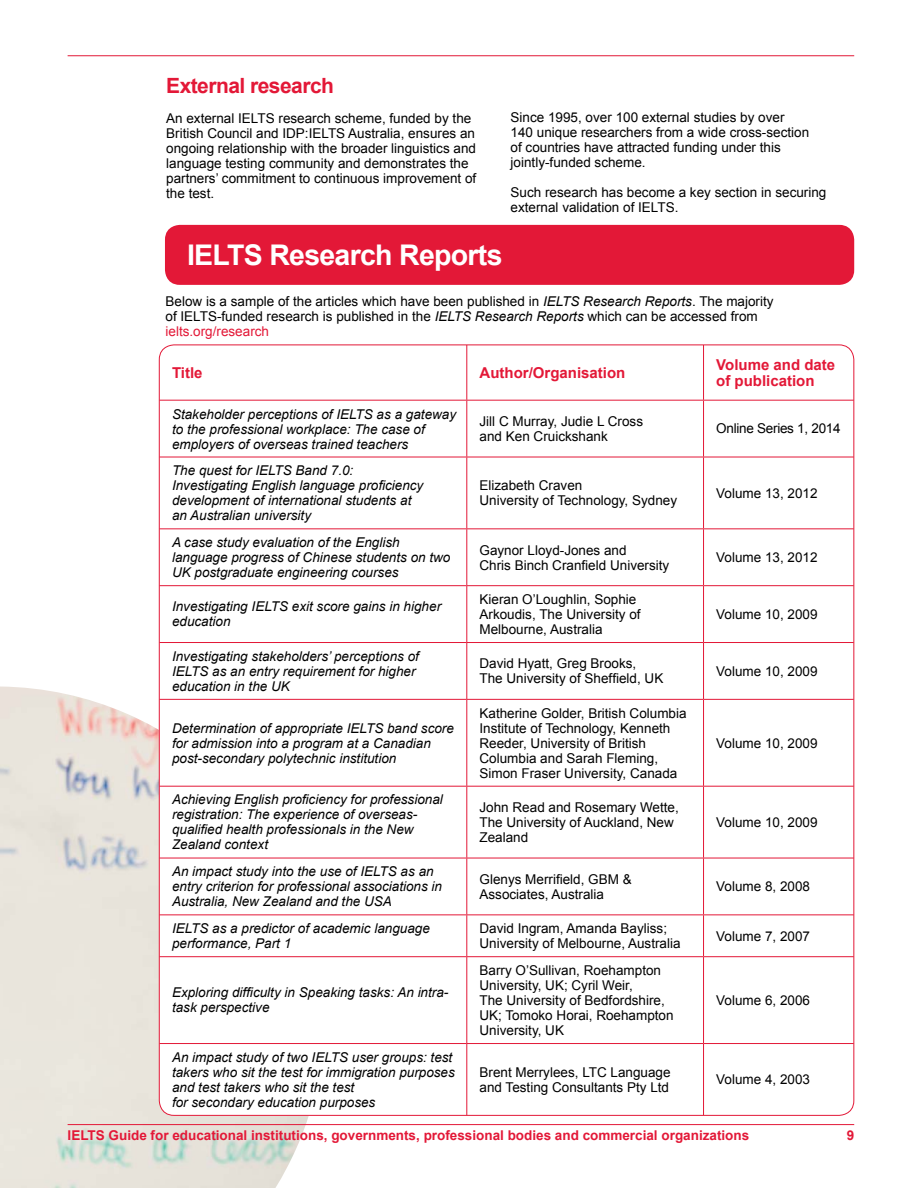
<style>
.page{position:relative;width:918px;height:1188px;background:#fff}
.page>*{position:absolute;margin:0;border:0;box-sizing:border-box;transform-origin:0 0}
.t1{font:700 28.5px "Arial";letter-spacing:-.025em;color:#fff}
.t2{font:700 21px "Arial";letter-spacing:-.025em;color:#e31837}
.t3{font:700 15px/16.5px "Arial";color:#e31837}
.t4{font:13.5px/15px "Arial";color:#000}
.t5{font:italic 13.5px/15px "Arial";color:#000}
.t6{font:700 13.5px "Arial";color:#e31837}
.t7{font:13.5px "Arial";letter-spacing:-.02em;color:#000}
.s1{font-style:italic}
.s2{color:#e31837}
</style>
<div class="page">
<img style="left:0;top:687px;width:324px;height:501px">
<svg style="left:159px;top:345px;width:695px;height:770px"></svg>
<hr style="left:466px;top:345px;width:1px;height:55px;background:#e31837">
<hr style="left:703px;top:345px;width:1px;height:55px;background:#e31837">
<hr style="left:159px;top:400px;width:308px;height:1px;background:#e31837">
<hr style="left:467px;top:400px;width:237px;height:1px;background:#e31837">
<hr style="left:466px;top:401px;width:1px;height:56px;background:#e31837">
<hr style="left:704px;top:400px;width:150px;height:1px;background:#e31837">
<hr style="left:703px;top:401px;width:1px;height:56px;background:#e31837">
<hr style="left:159px;top:457px;width:308px;height:1px;background:#e31837">
<hr style="left:467px;top:457px;width:237px;height:1px;background:#e31837">
<hr style="left:466px;top:457px;width:1px;height:71px;background:#e31837">
<hr style="left:704px;top:457px;width:150px;height:1px;background:#e31837">
<hr style="left:703px;top:457px;width:1px;height:71px;background:#e31837">
<hr style="left:159px;top:528px;width:308px;height:1px;background:#e31837">
<hr style="left:467px;top:528px;width:237px;height:1px;background:#e31837">
<hr style="left:466px;top:529px;width:1px;height:56px;background:#e31837">
<hr style="left:704px;top:528px;width:150px;height:1px;background:#e31837">
<hr style="left:703px;top:529px;width:1px;height:56px;background:#e31837">
<hr style="left:159px;top:585px;width:308px;height:1px;background:#e31837">
<hr style="left:467px;top:585px;width:237px;height:1px;background:#e31837">
<hr style="left:466px;top:586px;width:1px;height:56px;background:#e31837">
<hr style="left:704px;top:585px;width:150px;height:1px;background:#e31837">
<hr style="left:703px;top:586px;width:1px;height:56px;background:#e31837">
<hr style="left:159px;top:642px;width:308px;height:1px;background:#e31837">
<hr style="left:467px;top:642px;width:237px;height:1px;background:#e31837">
<hr style="left:466px;top:643px;width:1px;height:56px;background:#e31837">
<hr style="left:704px;top:642px;width:150px;height:1px;background:#e31837">
<hr style="left:703px;top:643px;width:1px;height:56px;background:#e31837">
<hr style="left:159px;top:699px;width:308px;height:1px;background:#e31837">
<hr style="left:467px;top:699px;width:237px;height:1px;background:#e31837">
<hr style="left:466px;top:700px;width:1px;height:86px;background:#e31837">
<hr style="left:704px;top:699px;width:150px;height:1px;background:#e31837">
<hr style="left:703px;top:700px;width:1px;height:86px;background:#e31837">
<hr style="left:159px;top:786px;width:308px;height:1px;background:#e31837">
<hr style="left:467px;top:786px;width:237px;height:1px;background:#e31837">
<hr style="left:466px;top:787px;width:1px;height:71px;background:#e31837">
<hr style="left:704px;top:786px;width:150px;height:1px;background:#e31837">
<hr style="left:703px;top:787px;width:1px;height:71px;background:#e31837">
<hr style="left:159px;top:858px;width:308px;height:1px;background:#e31837">
<hr style="left:467px;top:858px;width:237px;height:1px;background:#e31837">
<hr style="left:466px;top:858px;width:1px;height:56px;background:#e31837">
<hr style="left:704px;top:858px;width:150px;height:1px;background:#e31837">
<hr style="left:703px;top:858px;width:1px;height:56px;background:#e31837">
<hr style="left:159px;top:914px;width:308px;height:1px;background:#e31837">
<hr style="left:467px;top:914px;width:237px;height:1px;background:#e31837">
<hr style="left:466px;top:915px;width:1px;height:41px;background:#e31837">
<hr style="left:704px;top:914px;width:150px;height:1px;background:#e31837">
<hr style="left:703px;top:915px;width:1px;height:41px;background:#e31837">
<hr style="left:159px;top:956px;width:308px;height:1px;background:#e31837">
<hr style="left:467px;top:956px;width:237px;height:1px;background:#e31837">
<hr style="left:466px;top:957px;width:1px;height:86px;background:#e31837">
<hr style="left:704px;top:956px;width:150px;height:1px;background:#e31837">
<hr style="left:703px;top:957px;width:1px;height:86px;background:#e31837">
<hr style="left:159px;top:1043px;width:308px;height:1px;background:#e31837">
<hr style="left:467px;top:1043px;width:237px;height:1px;background:#e31837">
<hr style="left:466px;top:1044px;width:1px;height:71px;background:#e31837">
<hr style="left:704px;top:1043px;width:150px;height:1px;background:#e31837">
<hr style="left:703px;top:1044px;width:1px;height:71px;background:#e31837">
<div style="left:165px;top:225px;width:689px;height:60px;background:#e31837;border-radius:15px"></div>
<hr style="left:68px;top:55px;width:786px;height:1px;background:#e31837">
<hr style="left:68px;top:1124px;width:786px;height:1px;background:#e31837">
<h2 class="t2" style="left:166px;top:71px;width:169px">External research</h2>
<p class="t4" style="left:166px;top:110px;width:312px">An external IELTS research scheme, funded by the British Council and IDP:IELTS Australia, ensures an ongoing relationship with the broader linguistics and language testing community and demonstrates the partners’ commitment to continuous improvement of the test.</p>
<p class="t4" style="left:511px;top:110px;width:300px">Since 1995, over 100 external studies by over 140 unique researchers from a wide cross-section of countries have attracted funding under this jointly‑funded scheme.</p>
<p class="t4" style="left:511px;top:184px;width:317px">Such research has become a key section in securing external validation of IELTS.</p>
<h1 class="t1" style="left:187px;top:236px;width:317px">IELTS Research Reports</h1>
<p class="t4" style="left:166px;top:294px;width:610px">Below is a sample of the articles which have been published in <span class="s1">IELTS Research Reports</span>. The majority of IELTS-funded research is published in the <span class="s1">IELTS Research Reports</span> which can be accessed from <span class="s2">ielts.org/research</span></p>
<p class="t3" style="left:172px;top:365px;width:32px">Title</p>
<p class="t3" style="left:480px;top:365px;width:147px">Author/Organisation</p>
<p class="t3" style="left:716px;top:357px;width:120px">Volume and date of publication</p>
<p class="t5" style="left:172px;top:406px;width:286px">Stakeholder perceptions of IELTS as a gateway to the professional workplace: The case of employers of overseas trained teachers</p>
<p class="t4" style="left:480px;top:414px;width:165px">Jill C Murray, Judie L Cross and Ken Cruickshank</p>
<p class="t7" style="left:716px;top:420px;width:126px">Online Series 1, 2014</p>
<p class="t5" style="left:172px;top:463px;width:253px">The quest for IELTS Band 7.0:<br>Investigating English language proficiency development of international students at an Australian university</p>
<p class="t4" style="left:480px;top:478px;width:199px">Elizabeth Craven<br>University of Technology, Sydney</p>
<p class="t4" style="left:716px;top:486px;width:103px">Volume 13, 2012</p>
<p class="t5" style="left:172px;top:535px;width:280px">A case study evaluation of the English language progress of Chinese students on two<br>UK postgraduate engineering courses</p>
<p class="t4" style="left:480px;top:543px;width:191px">Gaynor Lloyd-Jones and<br>Chris Binch Cranfield University</p>
<p class="t4" style="left:716px;top:550px;width:103px">Volume 13, 2012</p>
<p class="t5" style="left:172px;top:599px;width:271px">Investigating IELTS exit score gains in higher education</p>
<p class="t4" style="left:480px;top:592px;width:163px">Kieran O’Loughlin, Sophie<br>Arkoudis, The University of<br>Melbourne, Australia</p>
<p class="t4" style="left:716px;top:607px;width:103px">Volume 10, 2009</p>
<p class="t5" style="left:172px;top:649px;width:248px">Investigating stakeholders’ perceptions of<br>IELTS as an entry requirement for higher education in the UK</p>
<p class="t4" style="left:480px;top:656px;width:185px">David Hyatt, Greg Brooks,<br>The University of Sheffield, UK</p>
<p class="t4" style="left:716px;top:664px;width:103px">Volume 10, 2009</p>
<p class="t5" style="left:172px;top:721px;width:283px">Determination of appropriate IELTS band score for admission into a program at a Canadian post-secondary polytechnic institution</p>
<p class="t4" style="left:480px;top:706px;width:209px">Katherine Golder, British Columbia<br>Institute of Technology, Kenneth<br>Reeder, University of British<br>Columbia and Sarah Fleming,<br>Simon Fraser University, Canada</p>
<p class="t4" style="left:716px;top:736px;width:103px">Volume 10, 2009</p>
<p class="t5" style="left:172px;top:792px;width:272px">Achieving English proficiency for professional registration: The experience of overseas&shy;qualified health professionals in the New Zealand context</p>
<p class="t4" style="left:480px;top:800px;width:201px">John Read and Rosemary Wette,<br>The University of Auckland, New<br>Zealand</p>
<p class="t4" style="left:716px;top:815px;width:103px">Volume 10, 2009</p>
<p class="t5" style="left:172px;top:864px;width:272px">An impact study into the use of IELTS as an entry criterion for professional associations in<br>Australia, New Zealand and the USA</p>
<p class="t4" style="left:480px;top:872px;width:154px">Glenys Merrifield, GBM &amp;<br>Associates, Australia</p>
<p class="t4" style="left:716px;top:879px;width:95px">Volume 8, 2008</p>
<p class="t5" style="left:172px;top:921px;width:259px">IELTS as a predictor of academic language performance, Part 1</p>
<p class="t4" style="left:480px;top:921px;width:203px">David Ingram, Amanda Bayliss;<br>University of Melbourne, Australia</p>
<p class="t4" style="left:716px;top:929px;width:95px">Volume 7, 2007</p>
<p class="t5" style="left:172px;top:985px;width:278px">Exploring difficulty in Speaking tasks: An intra&shy;task perspective</p>
<p class="t4" style="left:480px;top:963px;width:196px">Barry O’Sullivan, Roehampton<br>University, UK; Cyril Weir,<br>The University of Bedfordshire,<br>UK; Tomoko Horai, Roehampton<br>University, UK</p>
<p class="t4" style="left:716px;top:993px;width:95px">Volume 6, 2006</p>
<p class="t5" style="left:172px;top:1050px;width:284px">An impact study of two IELTS user groups: test takers who sit the test for immigration purposes and test takers who sit the test<br>for secondary education purposes</p>
<p class="t4" style="left:480px;top:1065px;width:193px">Brent Merrylees, LTC Language and Testing Consultants Pty Ltd</p>
<p class="t4" style="left:716px;top:1072px;width:95px">Volume 4, 2003</p>
<p class="t6" style="left:68px;top:1127px;width:683px">IELTS Guide for educational institutions, governments, professional bodies and commercial organizations</p>
<p class="t6" style="left:847px;top:1127px;width:9px">9</p>
</div>
